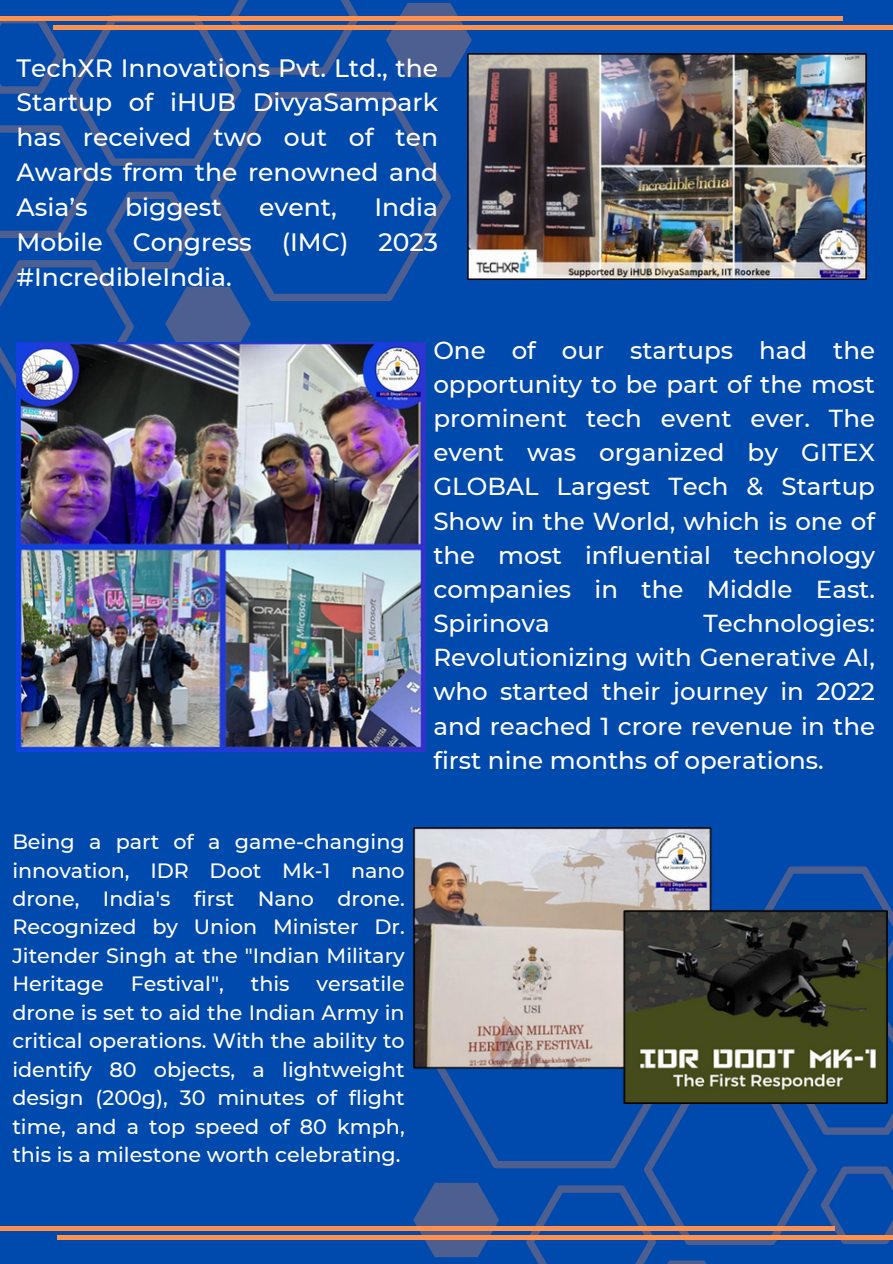
<style>
.page{position:relative;width:893px;height:1264px;background:#fff}
.page>*{position:absolute;margin:0;border:0;box-sizing:border-box;transform-origin:0 0}
.t1{font:500 25.05px/34.8px "Montserrat";color:#fff;text-align:justify}
.t2{font:500 24.45px/34.2px "Montserrat";color:#fff;text-align:justify}
.t3{font:500 20.7px/28.5px "Montserrat";color:#fff;text-align:justify}
</style>
<div class="page">
<div style="left:0;top:0;width:892px;height:1263px;background:#004aad"></div>
<hr style="left:0;top:16px;width:842px;height:4px;background:#ff914d">
<hr style="left:53px;top:26px;width:839px;height:4px;background:#ff914d">
<hr style="left:0;top:1226px;width:834px;height:4px;background:#ff914d">
<hr style="left:57px;top:1235px;width:835px;height:4px;background:#ff914d">
<svg style="left:413px;top:902px;width:479px;height:361px"></svg>
<svg style="left:0;top:0;width:472px;height:394px"></svg>
<img style="left:467px;top:53px;width:399px;height:226px">
<img style="left:17px;top:343px;width:408px;height:408px">
<img style="left:413px;top:827px;width:474px;height:276px">
<p class="t1" style="left:17px;top:50px;width:423px">TechXR Innovations Pvt. Ltd., the Startup of iHUB DivyaSampark has received two out of ten Awards from the renowned and Asia’s</p>
<p class="t1" style="left:17px;top:190px;width:423px;text-indent:358px">India Mobile Congress (IMC) 2023 #IncredibleIndia.</p>
<p class="t1" style="left:125px;top:190px;width:98px">biggest</p>
<p class="t1" style="left:259px;top:190px;width:79px">event,</p>
<h1 class="t3" style="left:12px;top:827px;width:394px">Being a part of a game-changing innovation, IDR Doot Mk-1 nano drone, India's first Nano drone.<br>Recognized by Union Minister Dr.<br>Jitender Singh at the "Indian Military Heritage</h1>
<h1 class="t3" style="left:12px;top:969px;width:394px;text-indent:304px">versatile drone is set to aid the Indian Army in critical operations. With the ability to identify 80 objects, a lightweight design (200g), 30 minutes of flight time, and a top speed of 80 kmph, this is a milestone worth celebrating.</h1>
<h1 class="t3" style="left:131px;top:969px;width:94px">Festival",</h1>
<h1 class="t3" style="left:251px;top:969px;width:40px">this</h1>
<p class="t2" style="left:433px;top:333px;width:443px">One of our startups had the opportunity to be part of the most prominent tech event ever. The event was organized by GITEX GLOBAL Largest Tech &amp; Startup Show in the World, which is one of the most influential technology companies in the Middle East.<br>Spirinova</p>
<p class="t2" style="left:433px;top:606px;width:443px;text-indent:270px">Technologies:<br>Revolutionizing with Generative AI, who started their journey in 2022 and reached 1 crore revenue in the first nine months of operations.</p>
</div>
